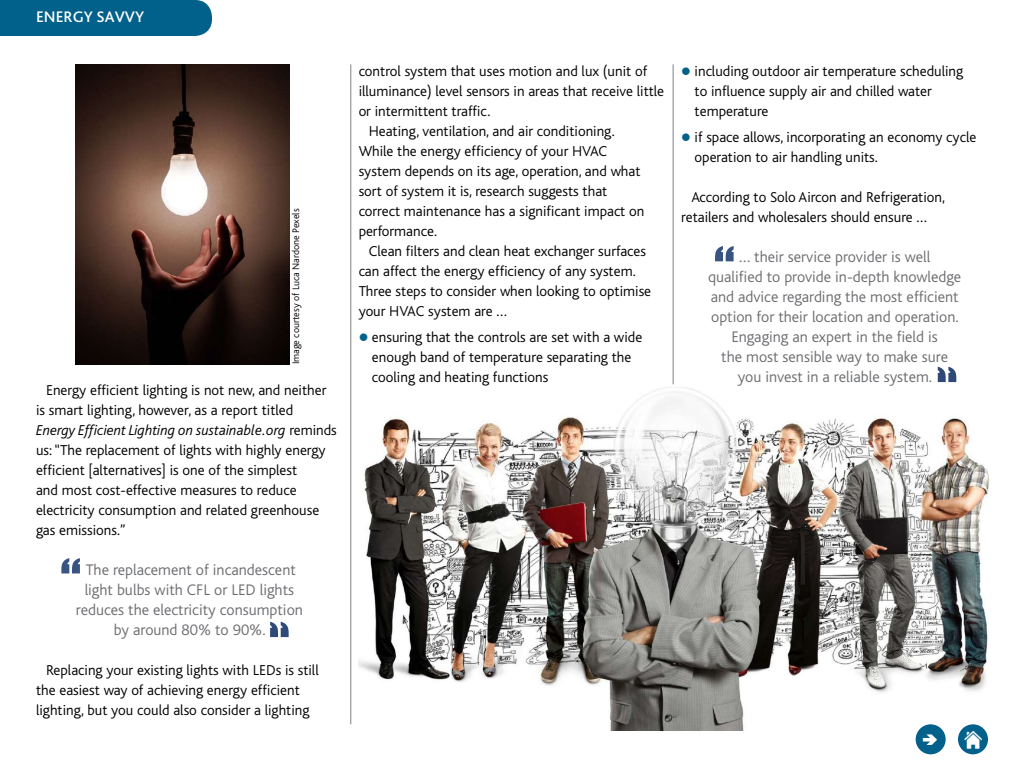
<style>
.page{position:relative;width:1024px;height:768px;background:#fff}
.page>*{position:absolute;margin:0;border:0;box-sizing:border-box;transform-origin:0 0}
.t1{font:60px "Impact";color:#385483}
.t2{font:300 16px/20px "Bliss";color:#6d6e71;text-align:center}
.t3{font:500 16px "Bliss Pro";color:#fff}
.t4{font:300 15px/20px "Bliss";color:#000}
.t5{font:300 10px "Bliss";color:#000}
.s1{font-style:italic}
.s2{color:#02618a}
</style>
<div class="page">
<img style="left:359px;top:375px;width:630px;height:356px">
<hr style="left:351px;top:64px;width:1px;height:660px;background:#808285">
<hr style="left:673px;top:64px;width:1px;height:320px;background:#808285">
<div style="left:916px;top:724px;width:30px;height:30px;background:#02618a;border-radius:50%"></div>
<div style="left:958px;top:724px;width:30px;height:30px;background:#02618a;border-radius:50%"></div>
<img style="left:964px;top:730px;width:18px;height:18px">
<div style="left:0;top:0;width:212px;height:36px;background:#02618a"></div>
<img style="left:76px;top:64px;width:214px;height:300px">
<svg style="left:938px;top:375px;width:18px;height:7px"></svg>
<p class="t3" style="left:36px;top:6px;width:110px">ENERGY SAVVY</p>
<p class="t5" style="left:291px;top:364px;width:157px;rotate:-90deg">Image courtesy of Luca Nardone Pexels</p>
<p class="t4" style="left:36px;top:381px;width:302px;text-indent:10px">Energy efficient lighting is not new, and neither is smart lighting, however, as a report titled<br><span class="s1">Energy Efficient Lighting on sustainable.org</span> reminds us: “The replacement of lights with highly energy efficient [alternatives] is one of the simplest<br>and most cost-effective measures to reduce electricity consumption and related greenhouse gas emissions.”</p>
<p class="t2" style="left:76px;top:561px;width:229px">The replacement of incandescent light bulbs with CFL or LED lights reduces the electricity consumption by around 80% to 90%.</p>
<p class="t4" style="left:36px;top:661px;width:284px;text-indent:10px">Replacing your existing lights with LEDs is still the easiest way of achieving energy efficient lighting, but you could also consider a lighting</p>
<h1 class="t1" style="left:60px;top:535px;width:22px">“</h1>
<p class="t4" style="left:359px;top:61px;width:290px">control system that uses motion and lux (unit of</p>
<p class="t4" style="left:359px;top:81px;width:307px">illuminance) level sensors in areas that receive little</p>
<p class="t4" style="left:359px;top:101px;width:133px">or intermittent traffic.</p>
<p class="t4" style="left:369px;top:121px;width:248px">Heating, ventilation, and air conditioning.</p>
<p class="t4" style="left:359px;top:141px;width:250px">While the energy efficiency of your HVAC</p>
<p class="t4" style="left:359px;top:161px;width:283px">system depends on its age, operation, and what</p>
<p class="t4" style="left:359px;top:181px;width:250px">sort of system it is, research suggests that</p>
<p class="t4" style="left:359px;top:201px;width:287px">correct maintenance has a significant impact on</p>
<p class="t4" style="left:359px;top:221px;width:80px">performance.</p>
<p class="t4" style="left:369px;top:241px;width:279px">Clean filters and clean heat exchanger surfaces</p>
<p class="t4" style="left:359px;top:261px;width:278px">can affect the energy efficiency of any system.</p>
<p class="t4" style="left:359px;top:281px;width:294px">Three steps to consider when looking to optimise</p>
<p class="t4" style="left:359px;top:301px;width:150px">your HVAC system are …</p>
<p class="t4" style="left:372px;top:327px;width:272px;text-indent:-13px"><span class="s2">●</span> ensuring that the controls are set with a wide enough band of temperature separating the cooling and heating functions</p>
<p class="t4" style="left:695px;top:61px;width:270px;text-indent:-13px"><span class="s2">●</span> including outdoor air temperature scheduling to influence supply air and chilled water temperature</p>
<p class="t4" style="left:695px;top:127px;width:283px;text-indent:-13px"><span class="s2">●</span> if space allows, incorporating an economy cycle operation to air handling units.</p>
<p class="t4" style="left:681px;top:187px;width:265px;text-indent:10px">According to Solo Aircon and Refrigeration, retailers and wholesalers should ensure …</p>
<p class="t2" style="left:708px;top:247px;width:255px">… their service provider is well<br>qualified to provide in-depth knowledge and advice regarding the most efficient option for their location and operation.<br>Engaging an expert in the field is<br>the most sensible way to make sure you invest in a reliable system.</p>
<h1 class="t1" style="left:714px;top:223px;width:22px">“</h1>
</div>
